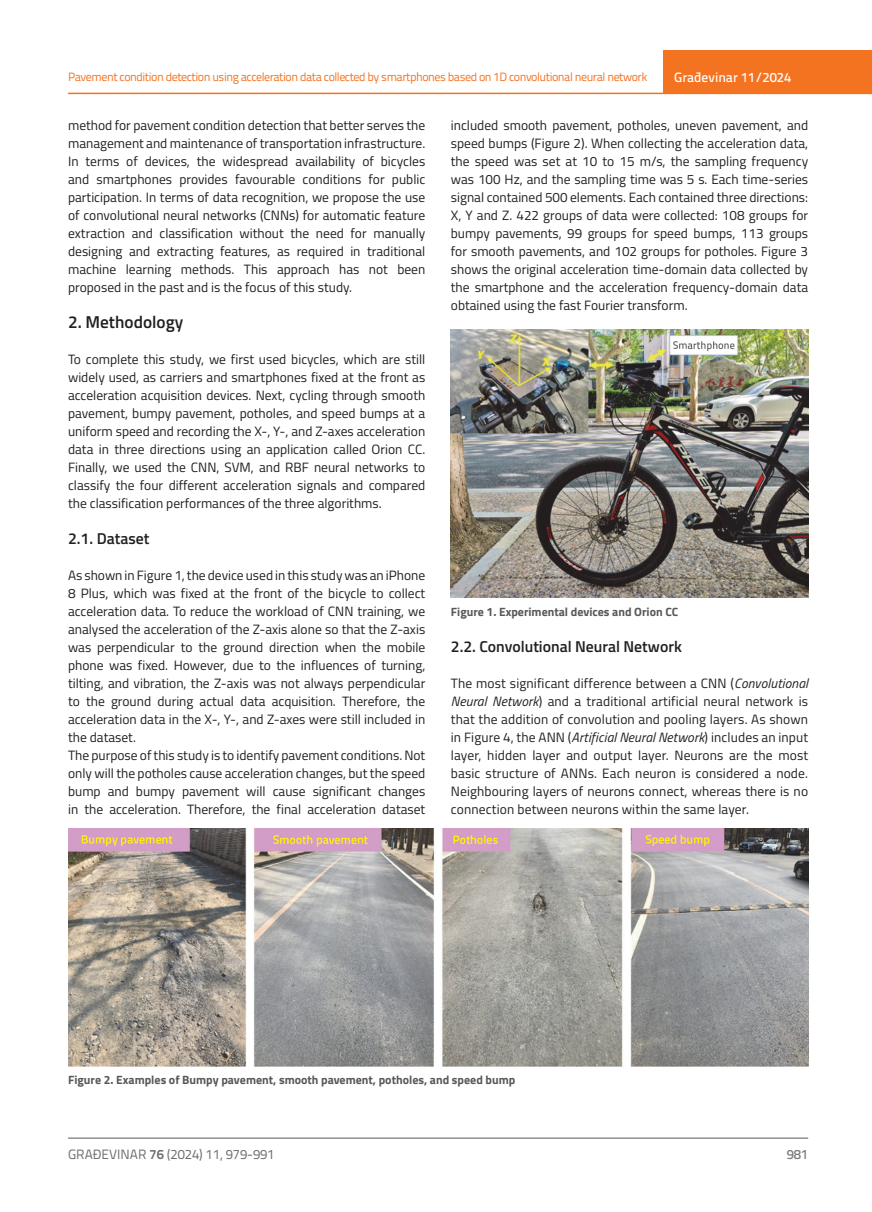
<style>
.page{position:relative;width:872px;height:1212px;background:#fff}
.page>*{position:absolute;margin:0;border:0;box-sizing:border-box;transform-origin:0 0}
.t1{font:600 17.25px "Titillium";color:#231f20}
.t2{font:600 15.75px "Titillium";color:#231f20}
.t3{font:13.5px/18px "Titillium";color:#231f20;text-align:justify}
.t4{font:13.5px "Titillium Text 22 L";color:#6c6d70}
.t5{font:500 13.5px "Titillium Text 22 L";color:#fff}
.t6{font:500 13.5px "Titillium Text 22 L";color:#787a7d}
.t7{font:700 12px "Titillium";color:#57585a}
.t8{font:12px "Titillium Text 22 L";letter-spacing:-.04em;color:#f47321}
.s1{font-style:italic}
.s2{font-weight:700}
</style>
<div class="page">
<hr style="left:68px;top:93px;width:804px;height:1px;background:#f47321">
<div style="left:663px;top:50px;width:209px;height:44px;background:#f47321"></div>
<hr style="left:68px;top:1138px;width:740px;height:1px;background:#57585a">
<img style="left:451px;top:330px;width:357px;height:268px">
<img style="left:68px;top:828px;width:740px;height:238px">
<p class="t8" style="left:68px;top:68px;width:581px">Pavement condition detection using acceleration data collected by smartphones based on 1D convolutional neural network</p>
<p class="t3" style="left:68px;top:115px;width:359px">method for pavement condition detection that better serves the management and maintenance of transportation infrastructure.<br>In terms of devices, the widespread availability of bicycles and smartphones provides favourable conditions for public participation. In terms of data recognition, we propose the use of convolutional neural networks (CNNs) for automatic feature extraction and classification without the need for manually designing and extracting features, as required in traditional machine learning methods. This approach has not been proposed in the past and is the focus of this study.</p>
<p class="t1" style="left:68px;top:309px;width:117px">2. Methodology</p>
<p class="t3" style="left:68px;top:349px;width:359px">To complete this study, we first used bicycles, which are still widely used, as carriers and smartphones fixed at the front as acceleration acquisition devices. Next, cycling through smooth pavement, bumpy pavement, potholes, and speed bumps at a uniform speed and recording the X-, Y-, and Z-axes acceleration data in three directions using an application called Orion CC.<br>Finally, we used the CNN, SVM, and RBF neural networks to classify the four different acceleration signals and compared the classification performances of the three algorithms.</p>
<p class="t2" style="left:68px;top:527px;width:83px">2.1. Dataset</p>
<p class="t3" style="left:68px;top:565px;width:359px;text-align:left">As shown in Figure 1, the device used in this study was an iPhone 8 Plus, which was fixed at the front of the bicycle to collect acceleration data. To reduce the workload of CNN training, we analysed the acceleration of the Z-axis alone so that the Z-axis was perpendicular to the ground direction when the mobile phone was fixed. However, due to the influences of turning, tilting, and vibration, the Z-axis was not always perpendicular to the ground during actual data acquisition. Therefore, the acceleration data in the X-, Y-, and Z-axes were still included in the dataset.<br>The purpose of this study is to identify pavement conditions. Not only will the potholes cause acceleration changes, but the speed bump and bumpy pavement will cause significant changes in the acceleration. Therefore, the final acceleration dataset</p>
<p class="t5" style="left:674px;top:67px;width:118px">Građevinar 11/2024</p>
<p class="t3" style="left:451px;top:115px;width:359px">included smooth pavement, potholes, uneven pavement, and speed bumps (Figure 2). When collecting the acceleration data, the speed was set at 10 to 15 m/s, the sampling frequency was 100 Hz, and the sampling time was 5 s. Each time-series signal contained 500 elements. Each contained three directions:<br>X, Y and Z. 422 groups of data were collected: 108 groups for bumpy pavements, 99 groups for speed bumps, 113 groups for smooth pavements, and 102 groups for potholes. Figure 3 shows the original acceleration time-domain data collected by the smartphone and the acceleration frequency-domain data obtained using the fast Fourier transform.</p>
<p class="t7" style="left:451px;top:603px;width:229px">Figure 1. Experimental devices and Orion CC</p>
<p class="t2" style="left:451px;top:635px;width:232px">2.2. Convolutional Neural Network</p>
<p class="t3" style="left:451px;top:674px;width:359px">The most significant difference between a CNN (<span class="s1">Convolutional Neural Network</span>) and a traditional artificial neural network is that the addition of convolution and pooling layers. As shown in Figure 4, the ANN (<span class="s1">Artificial Neural Network</span>) includes an input layer, hidden layer and output layer. Neurons are the most basic structure of ANNs. Each neuron is considered a node.<br>Neighbouring layers of neurons connect, whereas there is no connection between neurons within the same layer.</p>
<p class="t7" style="left:68px;top:1071px;width:449px">Figure 2. Examples of Bumpy pavement, smooth pavement, potholes, and speed bump</p>
<p class="t4" style="left:68px;top:1144px;width:208px">GRAĐEVINAR <span class="s2">76</span> (2024) 11, 979-991</p>
<p class="t6" style="left:786px;top:1144px;width:23px">981</p>
</div>
